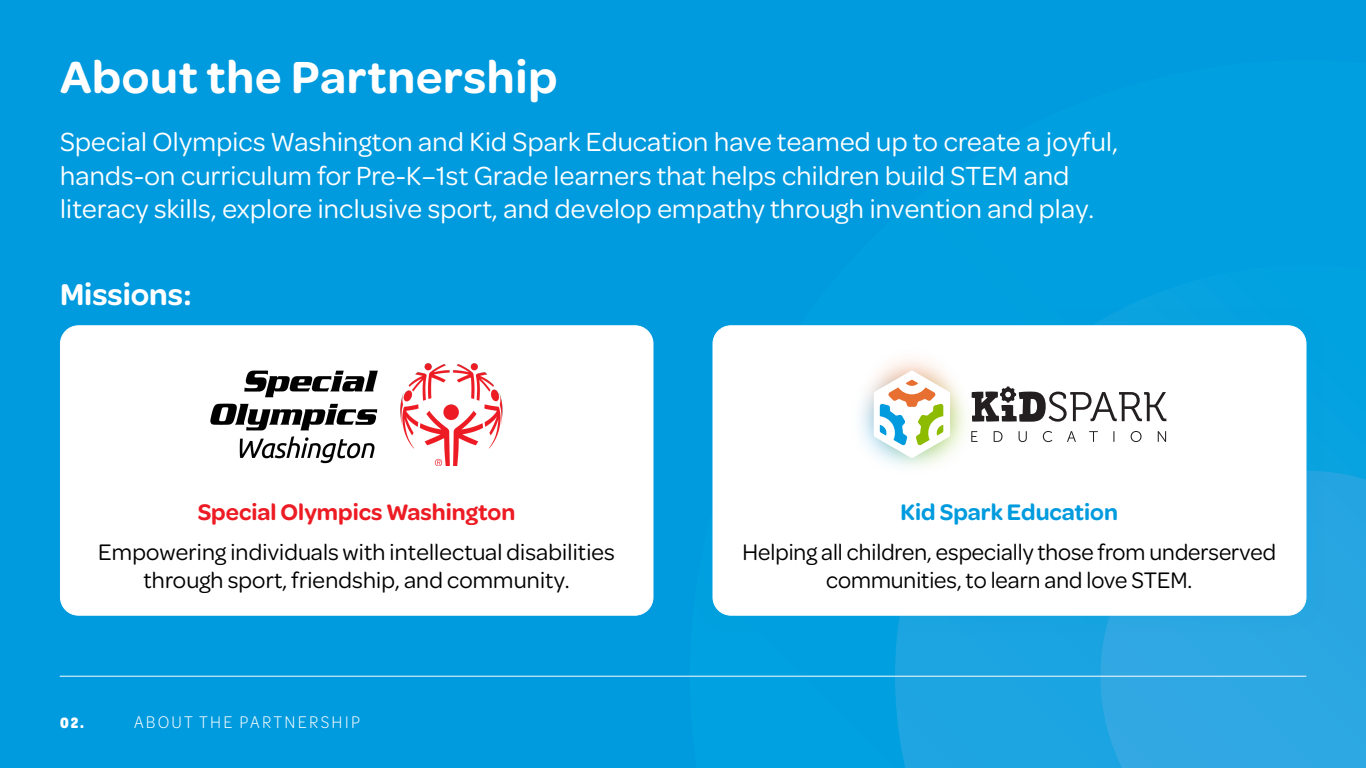
<style>
.page{position:relative;width:1366px;height:768px;background:#009ade}
.page>*{position:absolute;margin:0;border:0;box-sizing:border-box;transform-origin:0 0}
.t1{font:600 48px "Omnes";letter-spacing:.015em;color:#fff}
.t2{font:600 32px "Omnes";color:#fff}
.t3{font:28px/33.6px "Omnes";letter-spacing:.01em;color:#fff}
.t4{font:24px/28px "Omnes";color:#000;text-align:center}
.t5{font:600 24px "Omnes";color:#ed1c24}
.t6{font:600 24px "Omnes";color:#009bde}
.t7{font:300 18px "Omnes Cond";letter-spacing:.125em;color:#fff}
.t8{font:700 16px "Omnes Cond";color:#fff}
</style>
<div class="page">
<svg style="left:855px;top:643px;width:225px;height:125px"></svg>
<svg style="left:1080px;top:472px;width:286px;height:296px;background:#2ca7e2"></svg>
<hr style="left:60px;top:676px;width:1246px;height:1px;background:#fff">
<div style="left:60px;top:326px;width:593px;height:289px;background:#fff;border-radius:18px"></div>
<img style="left:210px;top:363px;width:293px;height:103px">
<img style="left:714px;top:299px;width:620px;height:344px">
<div style="left:713px;top:326px;width:593px;height:289px;background:#fff;border-radius:18px"></div>
<svg style="left:990px;top:387px;width:176px;height:35px"></svg>
<svg style="left:994px;top:431px;width:9px;height:11px"></svg>
<svg style="left:1019px;top:431px;width:8px;height:11px"></svg>
<svg style="left:1043px;top:431px;width:9px;height:11px"></svg>
<svg style="left:1067px;top:431px;width:9px;height:11px"></svg>
<svg style="left:1089px;top:431px;width:9px;height:11px"></svg>
<svg style="left:1131px;top:431px;width:11px;height:11px"></svg>
<svg style="left:1158px;top:431px;width:8px;height:11px"></svg>
<img style="left:859px;top:359px;width:131px;height:108px">
<svg style="left:874px;top:370px;width:76px;height:88px"></svg>
<h1 class="t1" style="left:60px;top:44px;width:499px">About the Partnership</h1>
<p class="t3" style="left:60px;top:123px;width:1060px">Special Olympics Washington and Kid Spark Education have teamed up to create a joyful, hands-on curriculum for Pre-K–1st Grade learners that helps children build STEM and literacy skills, explore inclusive sport, and develop empathy through invention and play.</p>
<p class="t2" style="left:60px;top:272px;width:133px">Missions:</p>
<p class="t5" style="left:198px;top:495px;width:319px">Special Olympics Washington</p>
<p class="t4" style="left:98px;top:537px;width:518px">Empowering individuals with intellectual disabilities through sport, friendship, and community.</p>
<p class="t8" style="left:60px;top:711px;width:26px">02.</p>
<p class="t7" style="left:134px;top:711px;width:228px">ABOUT THE PARTNERSHIP</p>
<p class="t6" style="left:901px;top:495px;width:219px">Kid Spark Education</p>
<p class="t4" style="left:743px;top:537px;width:535px">Helping all children, especially those from underserved communities, to learn and love STEM.</p>
</div>
